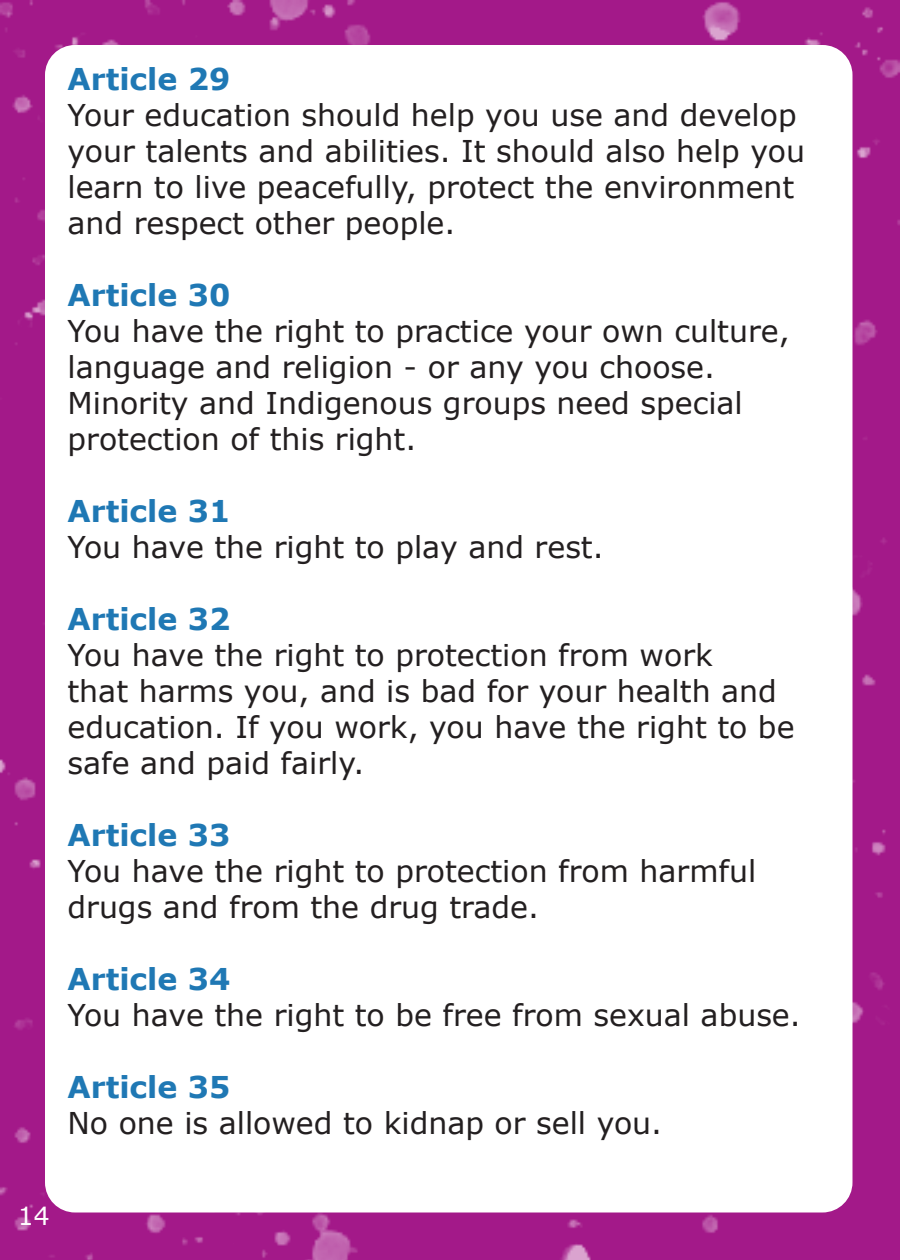
<style>
.page{position:relative;width:900px;height:1260px;background:#fff}
.page>*{position:absolute;margin:0;border:0;box-sizing:border-box;transform-origin:0 0}
.t1{font:30px/36px "Verdana";color:#231f20}
.t2{font:700 30px "Verdana";color:#1f78b4}
.t3{font:25px "Verdana";color:#fff}
</style>
<div class="page">
<img style="left:0;top:0;width:900px;height:1260px">
<p class="t2" style="left:68px;top:58px;width:164px">Article 29</p>
<p class="t1" style="left:68px;top:97px;width:739px">Your education should help you use and develop your talents and abilities. It should also help you learn to live peacefully, protect the environment and respect other people.</p>
<p class="t2" style="left:68px;top:274px;width:164px">Article 30</p>
<p class="t1" style="left:68px;top:313px;width:724px">You have the right to practice your own culture, language and religion - or any you choose.<br>Minority and Indigenous groups need special protection of this right.</p>
<p class="t2" style="left:68px;top:490px;width:164px">Article 31</p>
<p class="t1" style="left:68px;top:529px;width:538px">You have the right to play and rest.</p>
<p class="t2" style="left:68px;top:598px;width:164px">Article 32</p>
<p class="t1" style="left:68px;top:637px;width:729px">You have the right to protection from work<br>that harms you, and is bad for your health and education. If you work, you have the right to be safe and paid fairly.</p>
<p class="t2" style="left:68px;top:814px;width:164px">Article 33</p>
<p class="t1" style="left:68px;top:853px;width:690px">You have the right to protection from harmful drugs and from the drug trade.</p>
<p class="t2" style="left:68px;top:958px;width:164px">Article 34</p>
<p class="t1" style="left:68px;top:997px;width:735px">You have the right to be free from sexual abuse.</p>
<p class="t2" style="left:68px;top:1066px;width:164px">Article 35</p>
<p class="t1" style="left:68px;top:1105px;width:596px">No one is allowed to kidnap or sell you.</p>
<p class="t3" style="left:18px;top:1198px;width:33px">14</p>
</div>
